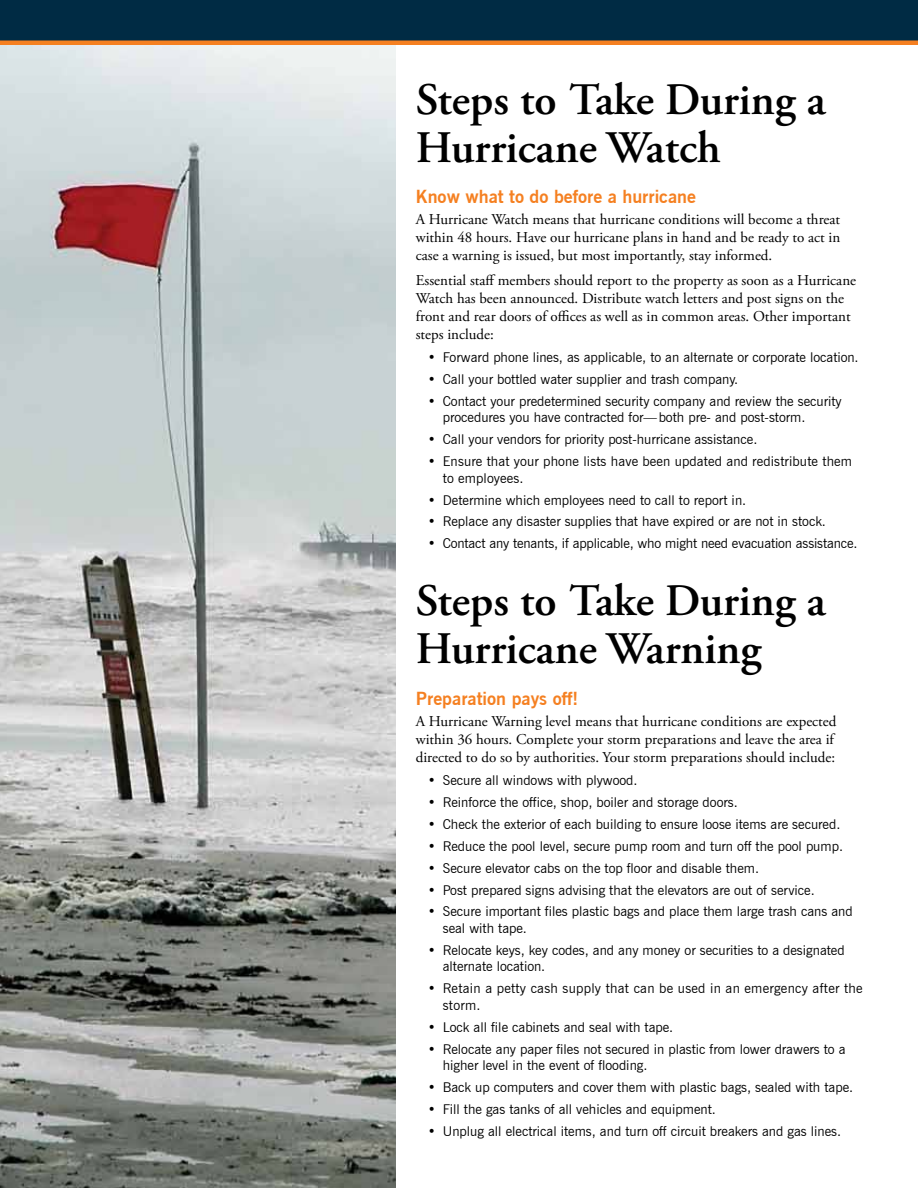
<style>
.page{position:relative;width:918px;height:1188px;background:#fff}
.page>*{position:absolute;margin:0;border:0;box-sizing:border-box;transform-origin:0 0}
.t1{font:600 45px/48px "Adobe Garamond Pro";color:#000}
.t2{font:700 18px "News Gothic BT";color:#f58021}
.t3{font:15px/18px "Adobe Garamond Pro";color:#000}
.t4{font:13.5px/16.5px "News Gothic BT";color:#000}
.t5{font:13.5px/16.5px "News Gothic BT";letter-spacing:.02em;color:#000}
</style>
<div class="page">
<img style="left:0;top:45px;width:396px;height:1143px">
<div style="left:0;top:0;width:918px;height:40px;background:#002b44"></div>
<div style="left:0;top:40px;width:918px;height:5px;background:#f58021"></div>
<h1 class="t1" style="left:416px;top:76px;width:411px">Steps to Take During a<br>Hurricane Watch</h1>
<h2 class="t2" style="left:416px;top:186px;width:282px">Know what to do before a hurricane</h2>
<p class="t3" style="left:416px;top:211px;width:426px;text-align:justify">A Hurricane Watch means that hurricane conditions will become a threat within 48 hours. Have our hurricane plans in hand and be ready to act in case a warning is issued, but most importantly, stay informed.</p>
<p class="t3" style="left:416px;top:272px;width:442px">Essential staff members should report to the property as soon as a Hurricane Watch has been announced. Distribute watch letters and post signs on the front and rear doors of offices as well as in common areas. Other important steps include:</p>
<p class="t4" style="left:428px;top:349px;width:432px">• Forward phone lines, as applicable, to an alternate or corporate location.</p>
<p class="t4" style="left:428px;top:371px;width:312px">• Call your bottled water supplier and trash company.</p>
<p class="t4" style="left:443px;top:393px;width:401px;text-indent:-15px">• Contact your predetermined security company and review the security procedures you have contracted for—both pre- and post-storm.</p>
<p class="t4" style="left:428px;top:431px;width:331px">• Call your vendors for priority post-hurricane assistance.</p>
<p class="t4" style="left:443px;top:453px;width:411px;text-indent:-15px">• Ensure that your phone lists have been updated and redistribute them to employees.</p>
<p class="t4" style="left:428px;top:491px;width:320px">• Determine which employees need to call to report in.</p>
<p class="t4" style="left:428px;top:513px;width:400px">• Replace any disaster supplies that have expired or are not in stock.</p>
<p class="t4" style="left:428px;top:535px;width:431px">• Contact any tenants, if applicable, who might need evacuation assistance.</p>
<h1 class="t1" style="left:416px;top:578px;width:411px">Steps to Take During a<br>Hurricane Warning</h1>
<h2 class="t2" style="left:416px;top:687px;width:164px">Preparation pays off!</h2>
<p class="t3" style="left:416px;top:713px;width:422px">A Hurricane Warning level means that hurricane conditions are expected within 36 hours. Complete your storm preparations and leave the area if directed to do so by authorities. Your storm preparations should include:</p>
<p class="t4" style="left:428px;top:772px;width:211px">• Secure all windows with plywood.</p>
<p class="t4" style="left:428px;top:794px;width:312px">• Reinforce the office, shop, boiler and storage doors.</p>
<p class="t4" style="left:428px;top:816px;width:414px">• Check the exterior of each building to ensure loose items are secured.</p>
<p class="t4" style="left:428px;top:838px;width:417px">• Reduce the pool level, secure pump room and turn off the pool pump.</p>
<p class="t4" style="left:428px;top:860px;width:333px">• Secure elevator cabs on the top floor and disable them.</p>
<p class="t4" style="left:428px;top:881px;width:388px">• Post prepared signs advising that the elevators are out of service.</p>
<p class="t4" style="left:443px;top:903px;width:411px;text-indent:-15px">• Secure important files plastic bags and place them large trash cans and seal with tape.</p>
<p class="t4" style="left:443px;top:942px;width:403px;text-indent:-15px">• Relocate keys, key codes, and any money or securities to a designated alternate location.</p>
<p class="t5" style="left:443px;top:980px;width:421px;text-indent:-15px">• Retain a petty cash supply that can be used in an emergency after the storm.</p>
<p class="t4" style="left:428px;top:1018px;width:247px">• Lock all file cabinets and seal with tape.</p>
<p class="t4" style="left:443px;top:1040px;width:404px;text-indent:-15px">• Relocate any paper files not secured in plastic from lower drawers to a higher level in the event of flooding.</p>
<p class="t4" style="left:428px;top:1079px;width:427px">• Back up computers and cover them with plastic bags, sealed with tape.</p>
<p class="t4" style="left:428px;top:1101px;width:290px">• Fill the gas tanks of all vehicles and equipment.</p>
<p class="t4" style="left:428px;top:1123px;width:415px">• Unplug all electrical items, and turn off circuit breakers and gas lines.</p>
</div>
